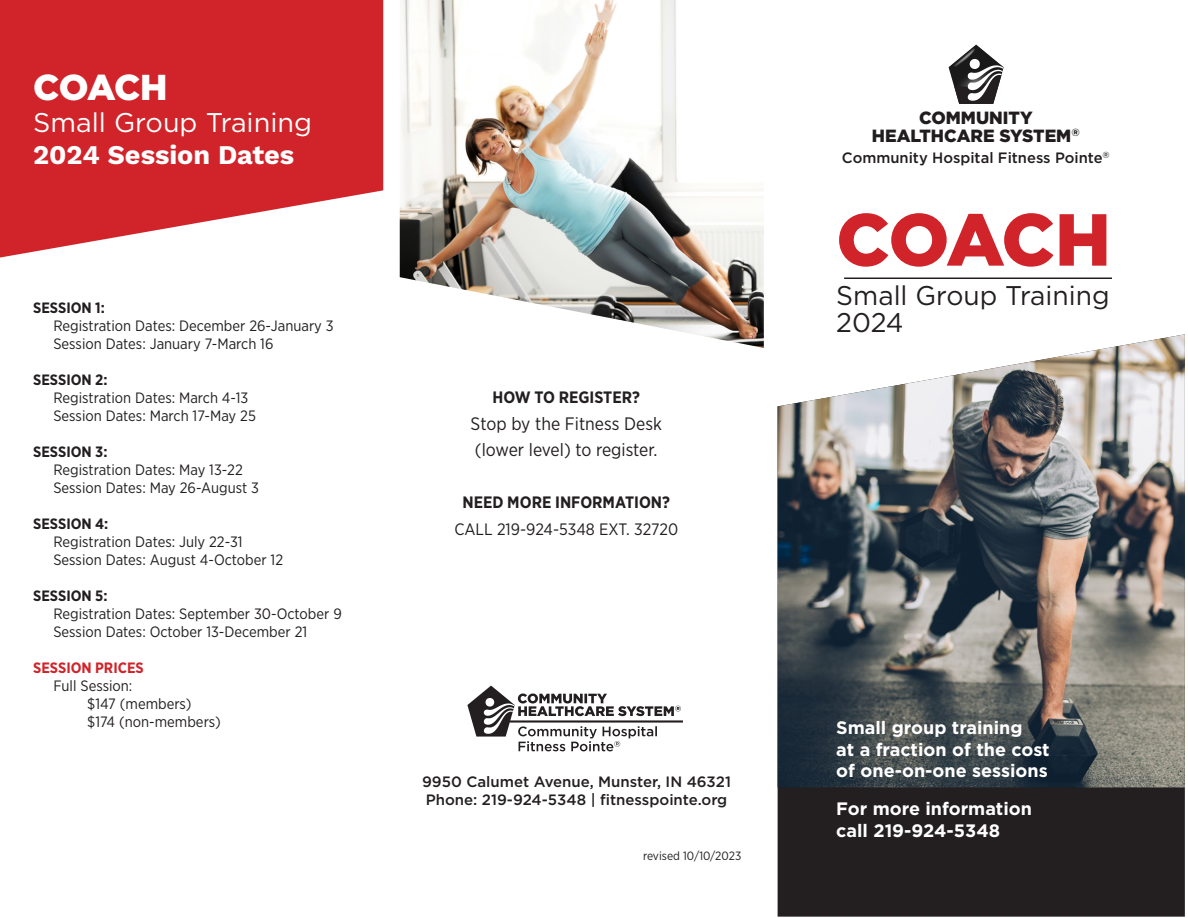
<style>
.page{position:relative;width:1188px;height:918px;background:#fff}
.page>*{position:absolute;margin:0;border:0;box-sizing:border-box;transform-origin:0 0}
.t1{font:900 73.5px "Gotham HTF";letter-spacing:-.035em;color:#d1232a}
.t2{font:900 36px "Gotham HTF";letter-spacing:-.035em;color:#fff}
.t3{font:27px "Gotham HTF";color:#231f20}
.t4{font:27px "Gotham HTF";color:#fff}
.t5{font:700 27px "Work Sans";color:#fff}
.t6{font:700 18px "Gotham HTF";color:#fff}
.t7{font:18px "Gotham Narrow";color:#231f20}
.t8{font:900 17.7px "Gotham HTF";color:#211d1e}
.t9{font:700 16.5px "Gotham Narrow";color:#231f20}
.t10{font:16.5px "Gotham Narrow";color:#231f20}
.t11{font:15px "Gotham Narrow";color:#231f20}
.t12{font:500 15px "Gotham HTF";color:#231f20}
.t13{font:700 15px "Gotham Narrow";color:#231f20}
.t14{font:500 15px "Gotham HTF";color:#211d1e}
.t15{font:700 15px "Gotham Narrow";color:#d1232a}
.t16{font:12px "Gotham Narrow";color:#231f20}
</style>
<div class="page">
<svg style="left:0;top:0;width:383px;height:258px;background:#d73f46"></svg>
<hr style="left:509px;top:720px;width:174px;height:3px;background:#231f20">
<svg style="left:467px;top:686px;width:214px;height:65px"></svg>
<div style="left:778px;top:787px;width:407px;height:130px;background:#231f20"></div>
<img style="left:778px;top:334px;width:407px;height:453px">
<svg style="left:949px;top:45px;width:55px;height:59px"></svg>
<img style="left:953px;top:48px;width:23px;height:19px">
<hr style="left:844px;top:278px;width:268px;height:1px;background:#231f20">
<img style="left:400px;top:0;width:364px;height:348px">
<p class="t2" style="left:33px;top:66px;width:136px">COACH</p>
<p class="t4" style="left:33px;top:107px;width:280px">Small Group Training</p>
<p class="t5" style="left:33px;top:139px;width:263px">2024 Session Dates</p>
<p class="t13" style="left:33px;top:298px;width:73px">SESSION 1:</p>
<p class="t11" style="left:53px;top:317px;width:282px">Registration Dates: December 26-January 3</p>
<p class="t11" style="left:53px;top:335px;width:222px">Session Dates: January 7-March 16</p>
<p class="t13" style="left:33px;top:370px;width:76px">SESSION 2:</p>
<p class="t11" style="left:53px;top:389px;width:196px">Registration Dates: March 4-13</p>
<p class="t11" style="left:53px;top:407px;width:204px">Session Dates: March 17-May 25</p>
<p class="t13" style="left:33px;top:442px;width:76px">SESSION 3:</p>
<p class="t11" style="left:53px;top:461px;width:191px">Registration Dates: May 13-22</p>
<p class="t11" style="left:53px;top:479px;width:207px">Session Dates: May 26-August 3</p>
<p class="t13" style="left:33px;top:514px;width:77px">SESSION 4:</p>
<p class="t11" style="left:53px;top:533px;width:191px">Registration Dates: July 22-31</p>
<p class="t11" style="left:53px;top:551px;width:231px">Session Dates: August 4-October 12</p>
<p class="t13" style="left:33px;top:586px;width:76px">SESSION 5:</p>
<p class="t11" style="left:53px;top:605px;width:290px">Registration Dates: September 30-October 9</p>
<p class="t11" style="left:53px;top:623px;width:255px">Session Dates: October 13-December 21</p>
<p class="t15" style="left:33px;top:658px;width:112px">SESSION PRICES</p>
<p class="t11" style="left:53px;top:677px;width:81px">Full Session:</p>
<p class="t11" style="left:87px;top:695px;width:106px">$147 (members)</p>
<p class="t11" style="left:87px;top:713px;width:135px">$174 (non-members)</p>
<p class="t9" style="left:493px;top:387px;width:149px">HOW TO REGISTER?</p>
<p class="t7" style="left:471px;top:412px;width:193px">Stop by the Fitness Desk</p>
<p class="t7" style="left:475px;top:438px;width:184px">(lower level) to register.</p>
<p class="t9" style="left:462px;top:492px;width:209px">NEED MORE INFORMATION?</p>
<p class="t10" style="left:454px;top:519px;width:225px">CALL 219-924-5348 EXT. 32720</p>
<p class="t12" style="left:422px;top:773px;width:310px">9950 Calumet Avenue, Munster, IN 46321</p>
<p class="t12" style="left:426px;top:791px;width:303px">Phone: 219-924-5348 | fitnesspointe.org</p>
<p class="t16" style="left:643px;top:848px;width:100px">revised 10/10/2023</p>
<p class="t8" style="left:919px;top:107px;width:115px">COMMUNITY</p>
<p class="t8" style="left:872px;top:125px;width:209px">HEALTHCARE SYSTEM<sup>®</sup></p>
<p class="t14" style="left:842px;top:149px;width:269px">Community Hospital Fitness Pointe<sup>®</sup></p>
<p class="t1" style="left:836px;top:197px;width:276px">COACH</p>
<p class="t3" style="left:836px;top:280px;width:275px">Small Group Training</p>
<p class="t3" style="left:836px;top:307px;width:69px">2024</p>
<p class="t6" style="left:836px;top:717px;width:188px">Small group training</p>
<p class="t6" style="left:836px;top:739px;width:215px">at a fraction of the cost</p>
<p class="t6" style="left:836px;top:761px;width:213px">of one-on-one sessions</p>
<p class="t6" style="left:836px;top:798px;width:197px">For more information</p>
<p class="t6" style="left:836px;top:820px;width:165px">call 219-924-5348</p>
</div>
